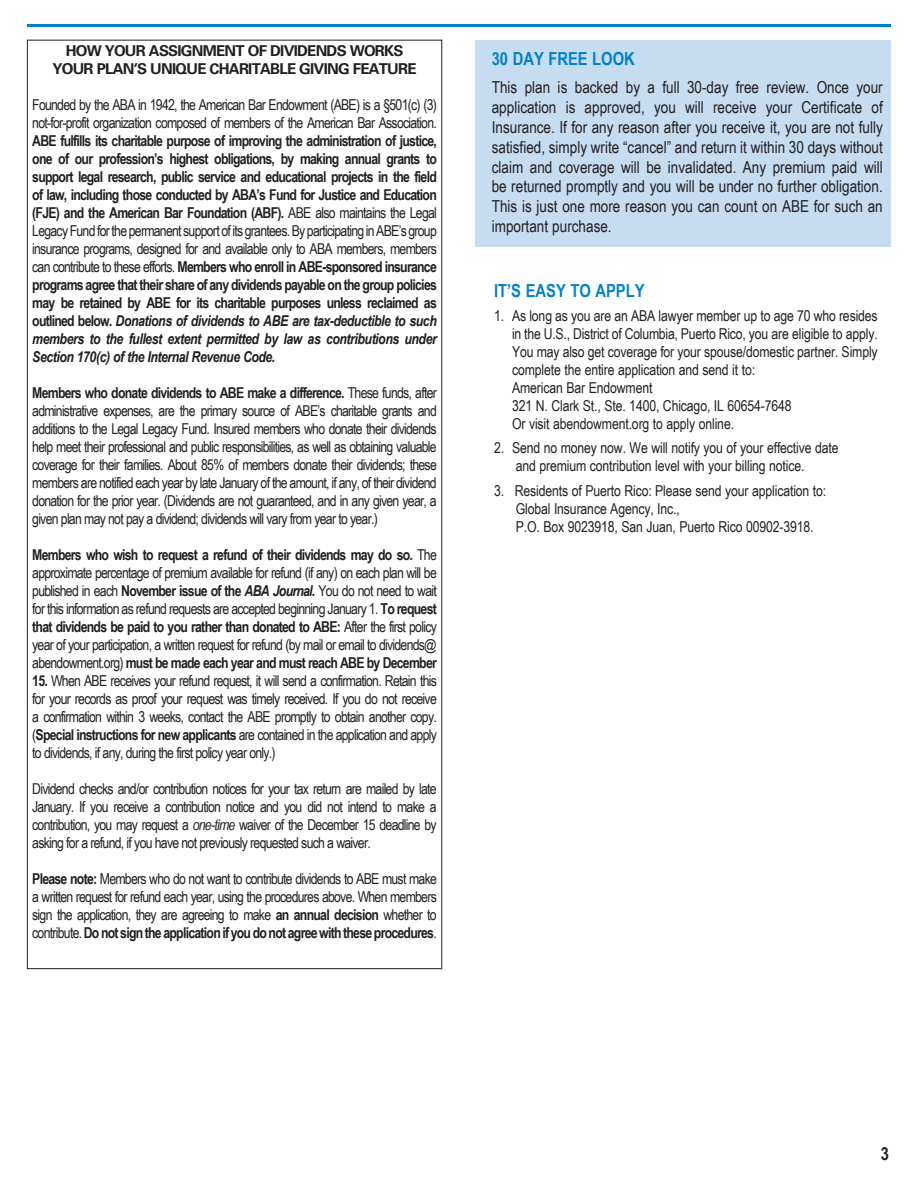
<style>
.page{position:relative;width:918px;height:1188px;background:#fff}
.page>*{position:absolute;margin:0;border:0;box-sizing:border-box;transform-origin:0 0}
.t1{font:700 18px "Arial Narrow";color:#0082c8}
.t2{font:700 18px "Arial Narrow";color:#231f20}
.t3{font:16.5px/19.8px "Arial Narrow";color:#231f20;text-align:justify}
.t4{font:15px/18px "Arial Narrow";letter-spacing:-.01em;color:#231f20;text-align:justify}
.t5{font:700 15px/18px "Arial Narrow";letter-spacing:-.05em;color:#231f20;text-align:justify}
.t6{font:15px/18px "Arial Narrow";letter-spacing:-.05em;color:#231f20}
.t7{font:700 15px/18px "Univers LT Pro 65";letter-spacing:-.05em;color:#231f20;text-align:center}
.s1{font-weight:400}
.s2{font-style:italic}
.s3{font-weight:700}
.s4{font-weight:700;font-style:italic}
</style>
<div class="page">
<hr style="left:27px;top:24px;width:864px;height:3px;background:#0082c8">
<div style="left:476px;top:40px;width:415px;height:207px;background:#c5dcf1"></div>
<p class="t7" style="left:53px;top:41px;width:366px">HOW YOUR ASSIGNMENT OF DIVIDENDS WORKS<br>YOUR PLAN’S UNIQUE CHARITABLE GIVING FEATURE</p>
<p class="t6" style="left:32px;top:95px;width:406px">Founded by the ABA in 1942, the American Bar Endowment (ABE) is a §501(c) (3) not-for-profit organization composed of members of the American Bar Association.</p>
<p class="t5" style="left:32px;top:131px;width:406px">ABE fulfills its charitable purpose of improving the administration of justice, one of our profession’s highest obligations, by making annual grants to support legal research, public service and educational projects in the field of law, including those conducted by ABA’s Fund for Justice and Education (FJE) and the American Bar Foundation (ABF). <span class="s1">ABE also maintains the Legal Legacy Fund for the permanent support of its grantees. By participating in ABE’s group insurance programs, designed for and available only to ABA members, members can contribute to these efforts.</span> Members who enroll in ABE-sponsored insurance programs agree that their share of any dividends payable on the group policies may be retained by ABE for its charitable purposes unless reclaimed as outlined below<span class="s2">. Donations of dividends to ABE are tax-deductible to such members to the fullest extent permitted by law as contributions under Section 170(c) of the Internal Revenue Code.</span></p>
<p class="t4" style="left:32px;top:383px;width:406px"><span class="s3">Members who donate dividends to ABE make a difference.</span> These funds, after administrative expenses, are the primary source of ABE’s charitable grants and additions to the Legal Legacy Fund. Insured members who donate their dividends help meet their professional and public responsibilities, as well as obtaining valuable coverage for their families. About 85% of members donate their dividends; these members are notified each year by late January of the amount, if any, of their dividend donation for the prior year. (Dividends are not guaranteed, and in any given year, a given plan may not pay a dividend; dividends will vary from year to year.)</p>
<p class="t4" style="left:32px;top:545px;width:406px"><span class="s3">Members who wish to request a refund of their dividends may do so.</span> The approximate percentage of premium available for refund (if any) on each plan will be published in each <span class="s3">November issue of the</span> <span class="s4">ABA Journal</span><span class="s3">.</span> You do not need to wait for this information as refund requests are accepted beginning January 1. <span class="s3">To request that dividends be paid to you rather than donated to ABE:</span> After the first policy year of your participation, a written request for refund (by mail or email to dividends@ abendowment.org) <span class="s3">must be made each year and must reach ABE by December</span></p>
<p class="t4" style="left:32px;top:671px;width:406px"><span class="s3">15.</span> When ABE receives your refund request, it will send a confirmation. Retain this for your records as proof your request was timely received. If you do not receive a confirmation within 3 weeks, contact the ABE promptly to obtain another copy. (<span class="s3">Special instructions for new applicants</span> are contained in the application and apply to dividends, if any, during the first policy year only.)</p>
<p class="t4" style="left:32px;top:779px;width:406px">Dividend checks and/or contribution notices for your tax return are mailed by late January. If you receive a contribution notice and you did not intend to make a contribution, you may request a <span class="s2">one-time</span> waiver of the December 15 deadline by asking for a refund, if you have not previously requested such a waiver.</p>
<p class="t4" style="left:32px;top:869px;width:406px"><span class="s3">Please note:</span> Members who do not want to contribute dividends to ABE must make a written request for refund each year, using the procedures above. When members sign the application, they are agreeing to make <span class="s3">an annual decision</span> whether to contribute. <span class="s3">Do not sign the application if you do not agree with these procedures</span>.</p>
<p class="t1" style="left:492px;top:45px;width:145px">30 DAY FREE LOOK</p>
<p class="t3" style="left:492px;top:77px;width:393px">This plan is backed by a full 30-day free review. Once your application is approved, you will receive your Certificate of Insurance. If for any reason after you receive it, you are not fully satisfied, simply write “cancel” and return it within 30 days without claim and coverage will be invalidated. Any premium paid will be returned promptly and you will be under no further obligation.<br>This is just one more reason you can count on ABE for such an important purchase.</p>
<p class="t1" style="left:494px;top:277px;width:152px">IT’S EASY TO APPLY</p>
<p class="t4" style="left:512px;top:306px;width:367px;text-align:left;text-indent:-18px">1. As long as you are an ABA lawyer member up to age 70 who resides in the U.S., District of Columbia, Puerto Rico, you are eligible to apply.<br>You may also get coverage for your spouse/domestic partner. Simply complete the entire application and send it to:<br>American Bar Endowment<br>321 N. Clark St., Ste. 1400, Chicago, IL 60654-7648<br>Or visit abendowment.org to apply online.</p>
<p class="t4" style="left:516px;top:439px;width:324px;text-indent:-22px">2. Send no money now. We will notify you of your effective date and premium contribution level with your billing notice.</p>
<p class="t4" style="left:516px;top:481px;width:312px;text-align:left;text-indent:-22px">3. Residents of Puerto Rico: Please send your application to:<br>Global Insurance Agency, Inc.,<br>P.O. Box 9023918, San Juan, Puerto Rico 00902-3918.</p>
<p class="t2" style="left:881px;top:1140px;width:10px">3</p>
</div>
